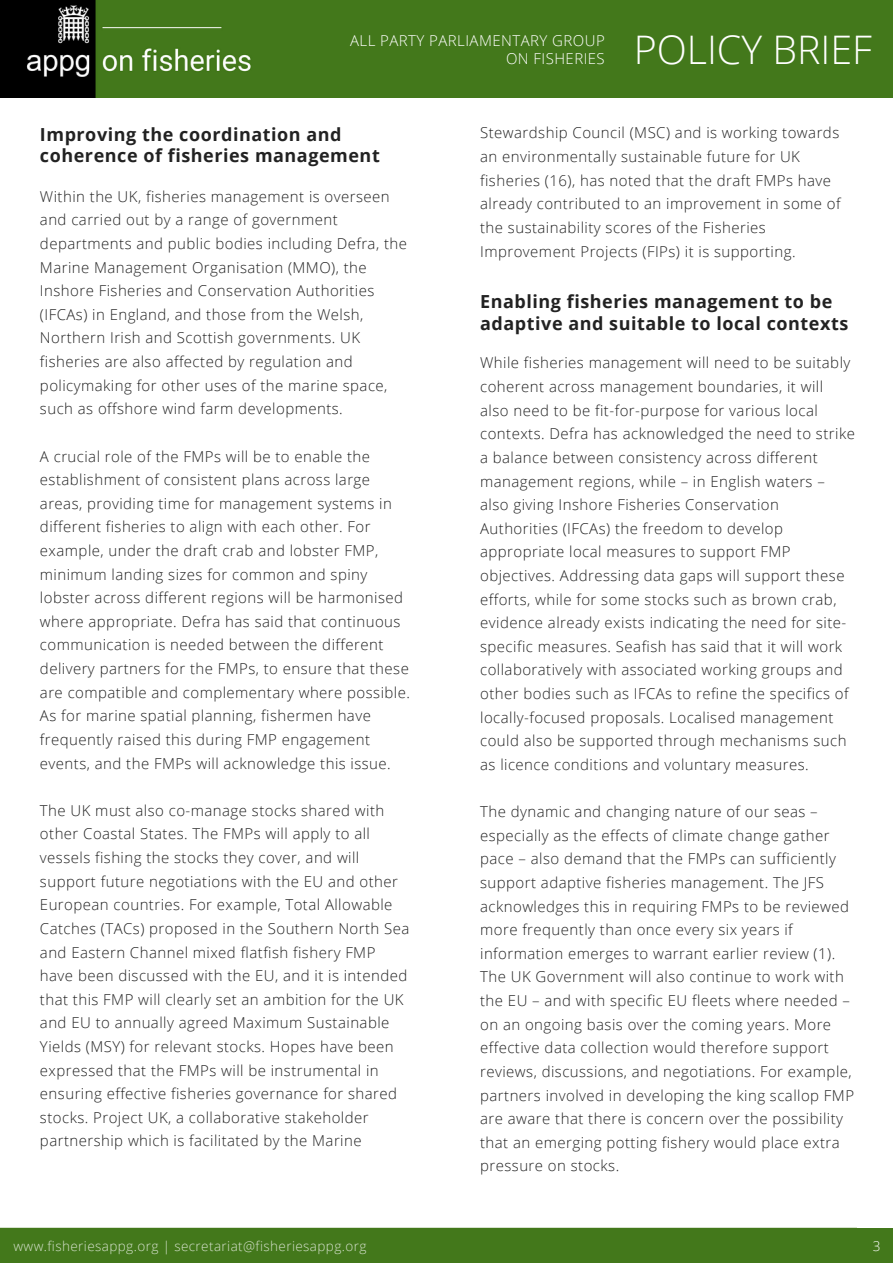
<style>
.page{position:relative;width:893px;height:1264px;background:#fff}
.page>*{position:absolute;margin:0;border:0;box-sizing:border-box;transform-origin:0 0}
.t1{font:300 39.3px "Open Sans";color:#fff}
.t2{font:700 18px/21.3px "Open Sans";letter-spacing:.03em;color:#222}
.t3{font:300 15px/23.5px "Open Sans";letter-spacing:.03em;color:#222}
.t4{font:300 15px "Open Sans";letter-spacing:.03em;color:#fff}
.t5{font:300 13.5px "Open Sans";letter-spacing:.03em;color:#fff}
</style>
<div class="page">
<div style="left:0;top:1228px;width:892px;height:34px;background:#43781b"></div>
<div style="left:0;top:0;width:892px;height:98px;background:#43781b"></div>
<div style="left:0;top:1227px;width:856px;height:35px;background:#43781b"></div>
<img style="left:0;top:0;width:251px;height:98px">
<p class="t4" style="left:350px;top:30px;width:256px">ALL PARTY PARLIAMENTARY GROUP</p>
<p class="t4" style="left:506px;top:48px;width:100px">ON FISHERIES</p>
<p class="t1" style="left:633px;top:22px;width:239px">POLICY BRIEF</p>
<p class="t2" style="left:40px;top:123px;width:341px">Improving the coordination and coherence of fisheries management</p>
<p class="t3" style="left:40px;top:184px;width:368px">Within the UK, fisheries management is overseen and carried out by a range of government departments and public bodies including Defra, the Marine Management Organisation (MMO), the Inshore Fisheries and Conservation Authorities (IFCAs) in England, and those from the Welsh, Northern Irish and Scottish governments. UK fisheries are also affected by regulation and policymaking for other uses of the marine space, such as offshore wind farm developments.</p>
<p class="t3" style="left:40px;top:444px;width:371px">A crucial role of the FMPs will be to enable the establishment of consistent plans across large areas, providing time for management systems in different fisheries to align with each other. For example, under the draft crab and lobster FMP, minimum landing sizes for common and spiny lobster across different regions will be harmonised where appropriate. Defra has said that continuous communication is needed between the different delivery partners for the FMPs, to ensure that these are compatible and complementary where possible.<br>As for marine spatial planning, fishermen have frequently raised this during FMP engagement events, and the FMPs will acknowledge this issue.</p>
<p class="t3" style="left:40px;top:798px;width:371px">The UK must also co-manage stocks shared with other Coastal States. The FMPs will apply to all vessels fishing the stocks they cover, and will support future negotiations with the EU and other European countries. For example, Total Allowable Catches (TACs) proposed in the Southern North Sea and Eastern Channel mixed flatfish fishery FMP have been discussed with the EU, and it is intended that this FMP will clearly set an ambition for the UK and EU to annually agreed Maximum Sustainable Yields (MSY) for relevant stocks. Hopes have been expressed that the FMPs will be instrumental in ensuring effective fisheries governance for shared stocks. Project UK, a collaborative stakeholder partnership which is facilitated by the Marine</p>
<p class="t5" style="left:13px;top:1236px;width:354px">www.fisheriesappg.org | secretariat@fisheriesappg.org</p>
<p class="t3" style="left:480px;top:120px;width:362px">Stewardship Council (MSC) and is working towards an environmentally sustainable future for UK fisheries (16), has noted that the draft FMPs have already contributed to an improvement in some of the sustainability scores of the Fisheries Improvement Projects (FIPs) it is supporting.</p>
<p class="t2" style="left:480px;top:291px;width:369px">Enabling fisheries management to be adaptive and suitable to local contexts</p>
<p class="t3" style="left:480px;top:351px;width:376px">While fisheries management will need to be suitably coherent across management boundaries, it will also need to be fit-for-purpose for various local contexts. Defra has acknowledged the need to strike a balance between consistency across different management regions, while – in English waters – also giving Inshore Fisheries Conservation Authorities (IFCAs) the freedom to develop appropriate local measures to support FMP objectives. Addressing data gaps will support these efforts, while for some stocks such as brown crab, evidence already exists indicating the need for site&shy;specific measures. Seafish has said that it will work collaboratively with associated working groups and other bodies such as IFCAs to refine the specifics of locally-focused proposals. Localised management could also be supported through mechanisms such as licence conditions and voluntary measures.</p>
<p class="t3" style="left:480px;top:799px;width:375px">The dynamic and changing nature of our seas – especially as the effects of climate change gather pace – also demand that the FMPs can sufficiently support adaptive fisheries management. The JFS acknowledges this in requiring FMPs to be reviewed more frequently than once every six years if information emerges to warrant earlier review (1).<br>The UK Government will also continue to work with the EU – and with specific EU fleets where needed – on an ongoing basis over the coming years. More effective data collection would therefore support reviews, discussions, and negotiations. For example, partners involved in developing the king scallop FMP are aware that there is concern over the possibility that an emerging potting fishery would place extra pressure on stocks.</p>
<p class="t5" style="left:872px;top:1236px;width:9px">3</p>
</div>
